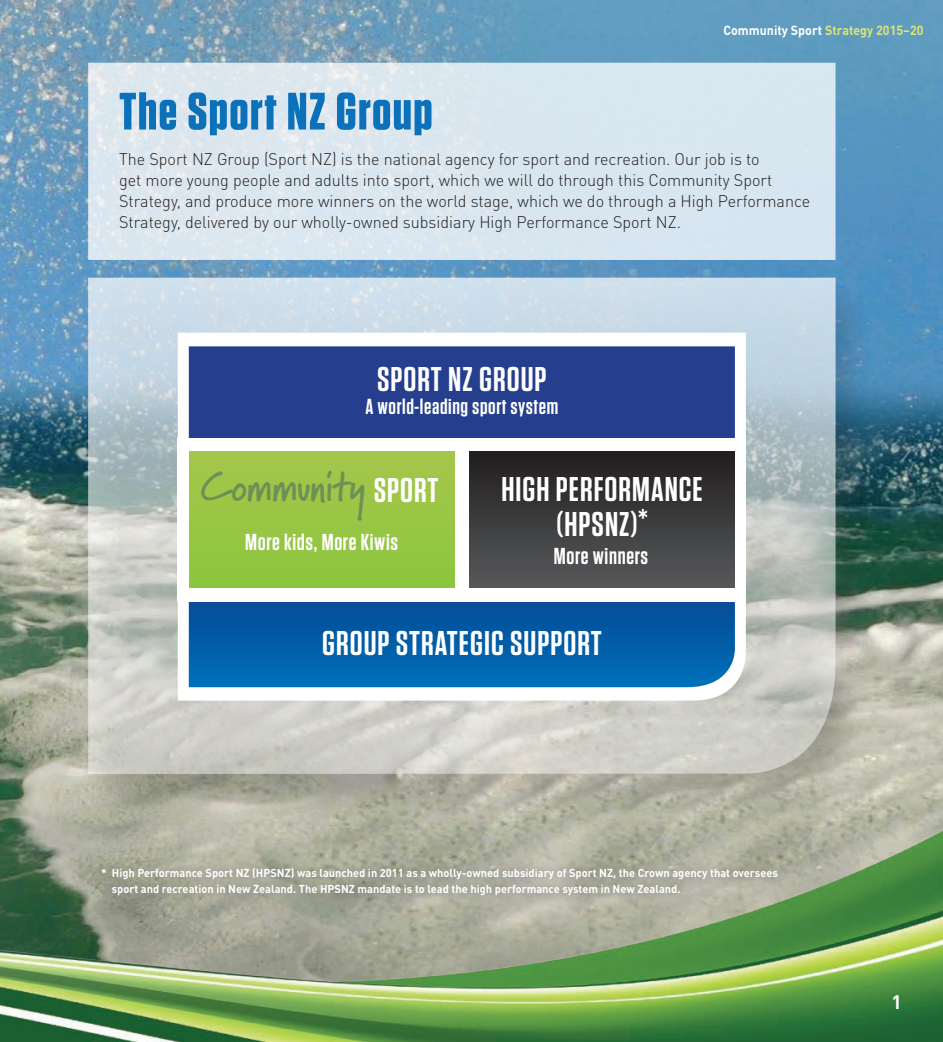
<style>
.page{position:relative;width:943px;height:1042px;background:#fff}
.page>*{position:absolute;margin:0;border:0;box-sizing:border-box;transform-origin:0 0}
.Heading_1{font:700 52.5px "Tungsten";letter-spacing:.03em;color:#0a71ba}
.SNZ_Heading_3a{font:700 42px "Marydale";letter-spacing:-.03em;color:#6d9056}
.Heading_1-2{font:600 34.3px/35px "Tungsten";letter-spacing:.03em;color:#fff;text-align:center}
.Heading_1-3{font:600 23.1px "Tungsten";letter-spacing:.03em;color:#fff}
.Heading_1-4{font:600 21.7px "Tungsten";letter-spacing:.03em;color:#fff}
.t1{font:700 19.25px "DINOT";color:#fff}
.Heading_1-5{font:300 16.62px/21px "DINOT";color:#231f20}
.Master_page_header{font:700 13.12px "DINOT";color:#dce476;scale:.95 1}
.footnote{font:700 11.38px/15.8px "DINOT";color:#fff}
.s1{color:#fff}
</style>
<div class="page">
<img style="left:0;top:0;width:943px;height:601px">
<img style="left:0;top:601px;width:943px;height:441px">
<div style="left:78px;top:277px;width:797px;height:546px;background:#231f20;opacity:.2"></div>
<svg style="left:88px;top:278px;width:747px;height:498px;background:#c7cfcf"></svg>
<svg style="left:178px;top:333px;width:569px;height:367px"></svg>
<svg style="left:189px;top:346px;width:546px;height:341px;background:#164f9b"></svg>
<div style="left:92px;top:859px;width:693px;height:45px;background:#231f20;opacity:.3"></div>
<div style="left:88px;top:63px;width:747px;height:197px;background:#d9e6f0"></div>
<div style="left:178px;top:438px;width:567px;height:163px;background:#fff"></div>
<div style="left:189px;top:452px;width:266px;height:135px;background:#99c645"></div>
<div style="left:469px;top:452px;width:266px;height:135px;background:linear-gradient(to bottom,#211e1f,#57595a)"></div>
<p class="Master_page_header" style="left:723px;top:22px;width:212px"><span class="s1">Community Sport</span> Strategy 2015–20</p>
<p class="Heading_1" style="left:119px;top:83px;width:315px">The Sport NZ Group</p>
<p class="Heading_1-5" style="left:119px;top:149px;width:692px">The Sport NZ Group (Sport NZ) is the national agency for sport and recreation. Our job is to<br>get more young people and adults into sport, which we will do through this Community Sport Strategy, and produce more winners on the world stage, which we do through a High Performance Strategy, delivered by our wholly-owned subsidiary High Performance Sport NZ.</p>
<p class="Heading_1-2" style="left:377px;top:362px;width:171px">SPORT NZ GROUP</p>
<p class="Heading_1-4" style="left:365px;top:395px;width:194px">A world-leading sport system</p>
<p class="SNZ_Heading_3a" style="left:201px;top:462px;width:166px">Community</p>
<p class="Heading_1-2" style="left:374px;top:473px;width:66px">SPORT</p>
<p class="Heading_1-3" style="left:245px;top:530px;width:155px">More kids, More Kiwis</p>
<p class="Heading_1-2" style="left:501px;top:472px;width:203px">HIGH PERFORMANCE (HPSNZ)*</p>
<p class="Heading_1-3" style="left:553px;top:543px;width:96px">More winners</p>
<p class="Heading_1-2" style="left:322px;top:626px;width:281px">GROUP STRATEGIC SUPPORT</p>
<p class="footnote" style="left:112px;top:864px;width:667px;text-indent:-10px">* High Performance Sport NZ (HPSNZ) was launched in 2011 as a wholly-owned subsidiary of Sport NZ, the Crown agency that oversees sport and recreation in New Zealand. The HPSNZ mandate is to lead the high performance system in New Zealand.</p>
<p class="t1" style="left:891px;top:989px;width:12px">1</p>
</div>
